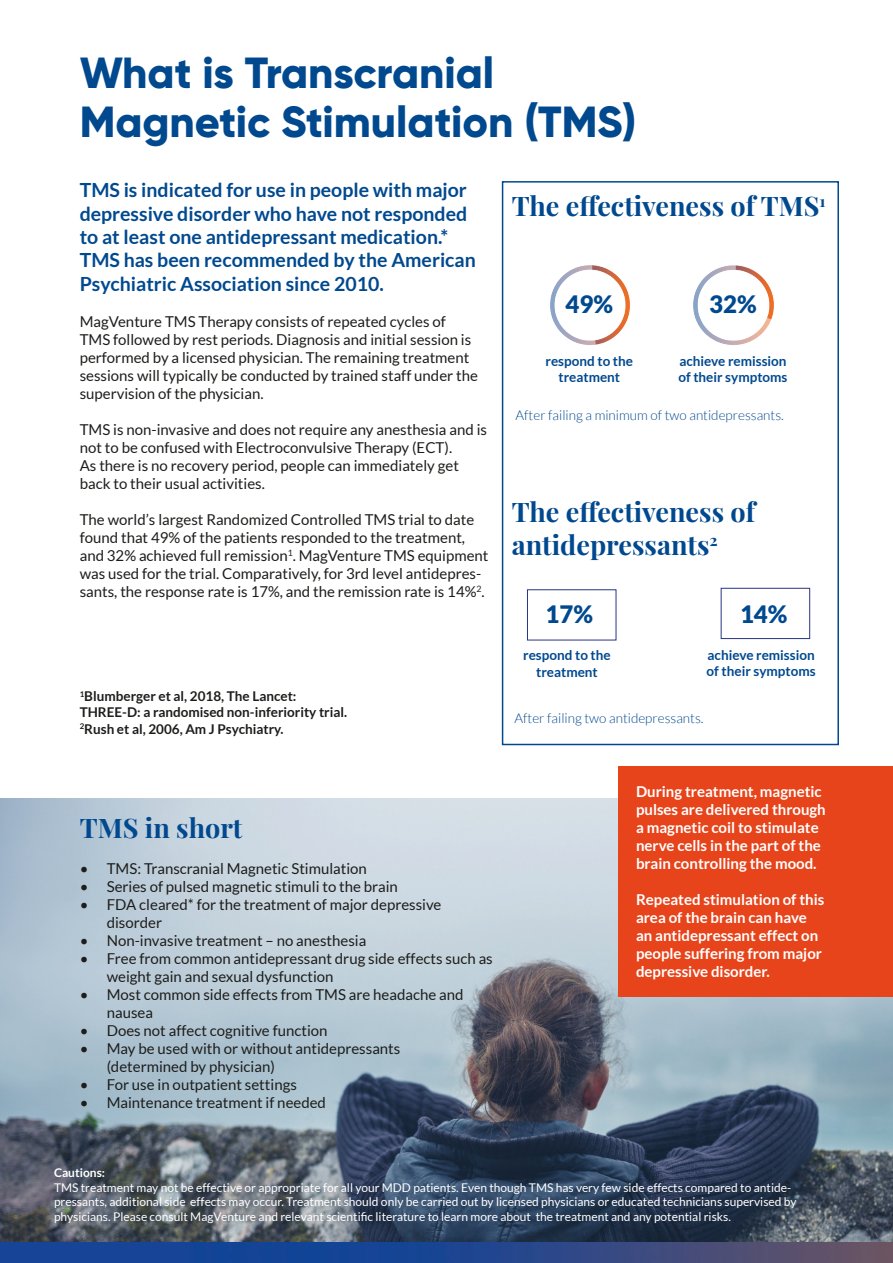
<style>
.page{position:relative;width:893px;height:1263px;background:#fff}
.page>*{position:absolute;margin:0;border:0;box-sizing:border-box;transform-origin:0 0}
.t1{font:800 43.5px/49.5px "Gilroy";color:#00498f}
.t2{font:700 27px/32.4px "Playfair Display";color:#00498f}
.t3{font:900 24px "Lato";color:#00498f}
.t4{font:700 19.5px/23.4px "Lato";color:#00498f}
.t5{font:15px/18px "Lato";color:#1d1d1b}
.t6{font:700 15px/18px "Lato";color:#fff}
.t7{font:700 13.5px/16.2px "Lato";color:#00498f;text-align:center}
.t8{font:700 13.5px/16.2px "Lato";color:#1d1d1b}
.t9{font:300 13.5px "Lato";color:#00498f}
.t10{font:12px/14.4px "Lato";color:#fff}
.t11{font:700 12px "Lato";color:#fff}
</style>
<div class="page">
<div style="left:502px;top:181px;width:337px;height:564px;border:2px solid #00498f"></div>
<img style="left:0;top:798px;width:893px;height:444px">
<div style="left:618px;top:766px;width:275px;height:231px;background:#e7441b"></div>
<img style="left:0;top:1242px;width:893px;height:21px">
<img style="left:550px;top:265px;width:80px;height:80px">
<img style="left:693px;top:265px;width:81px;height:80px">
<div style="left:527px;top:589px;width:89px;height:51px;border:1px solid #283583"></div>
<div style="left:721px;top:588px;width:89px;height:51px;border:1px solid #283583"></div>
<h1 class="t1" style="left:80px;top:48px;width:558px">What is Transcranial<br>Magnetic Stimulation (TMS)</h1>
<h3 class="t4" style="left:80px;top:178px;width:398px">TMS is indicated for use in people with major depressive disorder who have not responded to at least one antidepressant medication.* TMS has been recommended by the American Psychiatric Association since 2010.</h3>
<p class="t5" style="left:80px;top:312px;width:400px">MagVenture TMS Therapy consists of repeated cycles of TMS followed by rest periods. Diagnosis and initial session is performed by a licensed physician. The remaining treatment sessions will typically be conducted by trained staff under the supervision of the physician.</p>
<p class="t5" style="left:80px;top:420px;width:409px">TMS is non-invasive and does not require any anesthesia and is not to be confused with Electroconvulsive Therapy (ECT).<br>As there is no recovery period, people can immediately get back to their usual activities.</p>
<p class="t5" style="left:80px;top:510px;width:410px">The world’s largest Randomized Controlled TMS trial to date found that 49% of the patients responded to the treatment, and 32% achieved full remission<sup>1</sup>. MagVenture TMS equipment was used for the trial. Comparatively, for 3rd level antidepres&shy;sants, the response rate is 17%, and the remission rate is 14%<sup>2</sup>.</p>
<h2 class="t2" style="left:512px;top:189px;width:315px">The effectiveness of TMS<sup>1</sup></h2>
<h3 class="t3" style="left:566px;top:290px;width:49px">49%</h3>
<h3 class="t3" style="left:709px;top:290px;width:49px">32%</h3>
<p class="t7" style="left:546px;top:353px;width:89px">respond to the treatment</p>
<p class="t7" style="left:678px;top:353px;width:111px;text-align:left">achieve remission of their symptoms</p>
<p class="t9" style="left:516px;top:408px;width:270px">After failing a minimum of two antidepressants.</p>
<h2 class="t2" style="left:512px;top:496px;width:245px">The effectiveness of antidepressants<sup>2</sup></h2>
<p class="t8" style="left:80px;top:688px;width:269px"><sup>1</sup>Blumberger et al, 2018, The Lancet:<br>THREE-D: a randomised non-inferiority trial.<br><sup>2</sup>Rush et al, 2006, Am J Psychiatry.</p>
<h2 class="t2" style="left:80px;top:811px;width:164px">TMS in short</h2>
<p class="t5" style="left:80px;top:859px;width:289px">• TMS: Transcranial Magnetic Stimulation</p>
<p class="t5" style="left:80px;top:877px;width:320px">• Series of pulsed magnetic stimuli to the brain</p>
<p class="t5" style="left:107px;top:895px;width:336px;text-indent:-27px">• FDA cleared* for the treatment of major depressive disorder</p>
<p class="t5" style="left:80px;top:931px;width:288px">• Non-invasive treatment – no anesthesia</p>
<p class="t5" style="left:107px;top:949px;width:388px;text-indent:-27px">• Free from common antidepressant drug side effects such as weight gain and sexual dysfunction</p>
<p class="t5" style="left:107px;top:985px;width:358px;text-indent:-27px">• Most common side effects from TMS are headache and nausea</p>
<p class="t5" style="left:80px;top:1021px;width:249px">• Does not affect cognitive function</p>
<p class="t5" style="left:107px;top:1039px;width:295px;text-indent:-27px">• May be used with or without antidepressants (determined by physician)</p>
<p class="t5" style="left:80px;top:1075px;width:219px">• For use in outpatient settings</p>
<p class="t5" style="left:80px;top:1093px;width:248px">• Maintenance treatment if needed</p>
<h3 class="t3" style="left:546px;top:600px;width:49px">17%</h3>
<h3 class="t3" style="left:740px;top:600px;width:49px">14%</h3>
<p class="t7" style="left:707px;top:647px;width:111px;text-align:left">achieve remission of their symptoms</p>
<p class="t7" style="left:523px;top:647px;width:89px">respond to the treatment</p>
<p class="t9" style="left:514px;top:711px;width:190px">After failing two antidepressants.</p>
<p class="t6" style="left:636px;top:782px;width:191px">During treatment, magnetic pulses are delivered through a magnetic coil to stimulate nerve cells in the part of the brain controlling the mood.</p>
<p class="t6" style="left:636px;top:890px;width:190px">Repeated stimulation of this area of the brain can have an antidepressant effect on people suffering from major depressive disorder.</p>
<p class="t11" style="left:54px;top:1166px;width:53px">Cautions:</p>
<p class="t10" style="left:54px;top:1180px;width:744px">TMS treatment may not be effective or appropriate for all your MDD patients. Even though TMS has very few side effects compared to antide&shy;pressants, additional side effects may occur. Treatment should only be carried out by licensed physicians or educated technicians supervised by physicians. Please consult MagVenture and relevant scientific literature to learn more about the treatment and any potential risks.</p>
</div>
